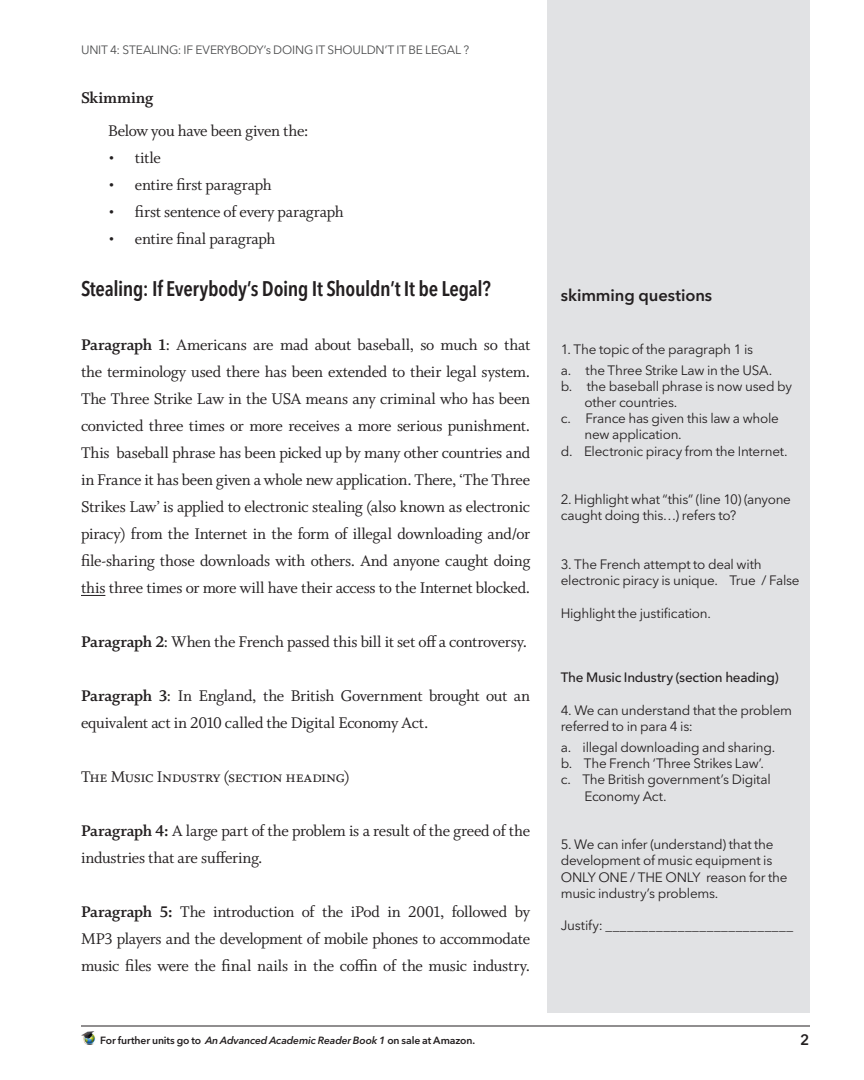
<style>
.page{position:relative;width:864px;height:1080px;background:#fff}
.page>*{position:absolute;margin:0;border:0;box-sizing:border-box;transform-origin:0 0}
.t1{font:600 condensed 21px "Avenir Next LT Pro";letter-spacing:-.015em;color:#231f20}
.t2{font:17.25px/27px "Whitman Roman LF";letter-spacing:-.015em;color:#231f20;text-align:justify}
.t3{font:17.25px "Whitman Small Caps LF";letter-spacing:-.015em;color:#231f20}
.t4{font:17.25px "Whitman Bold LF";letter-spacing:-.01em;color:#231f20}
.t5{font:600 16.5px "Avenir Next LT Pro";letter-spacing:-.005em;color:#231f20}
.t6{font:600 15px "Avenir Next LT Pro";color:#231f20}
.t7{font:13.5px/16.2px "Avenir Next LT Pro";letter-spacing:-.02em;color:#231f20}
.t8{font:500 13.5px "Avenir Next LT Pro";letter-spacing:-.02em;color:#231f20}
.t9{font:12px "Avenir Next LT Pro";letter-spacing:-.015em;color:#4b4c4d}
.t10{font:600 10.35px "Avenir Next LT Pro";letter-spacing:-.01em;color:#231f20}
.s1{font-family:"Whitman Bold LF"}
.s2{font-style:italic}
</style>
<div class="page">
<hr style="left:81px;top:1026px;width:729px;height:1px;background:#231f20">
<img style="left:81px;top:1032px;width:15px;height:13px">
<svg style="left:81px;top:595px;width:24px;height:1px"></svg>
<div style="left:547px;top:0;width:263px;height:1013px;background:#e1e2e4"></div>
<p class="t9" style="left:81px;top:43px;width:390px">UNIT 4: STEALING: IF EVERYBODY’s DOING IT SHOULDN’T IT BE LEGAL ?</p>
<p class="t4" style="left:81px;top:88px;width:74px">Skimming</p>
<p class="t2" style="left:108px;top:118px;width:202px">Below you have been given the:</p>
<p class="t2" style="left:108px;top:145px;width:54px">• title</p>
<p class="t2" style="left:108px;top:172px;width:165px">• entire first paragraph</p>
<p class="t2" style="left:108px;top:199px;width:237px">• first sentence of every paragraph</p>
<p class="t2" style="left:108px;top:226px;width:169px">• entire final paragraph</p>
<p class="t1" style="left:81px;top:276px;width:411px">Stealing: If Everybody’s Doing It Shouldn’t It be Legal?</p>
<p class="t2" style="left:81px;top:332px;width:451px"><span class="s1">Paragraph 1</span>: Americans are mad about baseball, so much so that the terminology used there has been extended to their legal system.<br>The Three Strike Law in the USA means any criminal who has been convicted three times or more receives a more serious punishment.<br>This baseball phrase has been picked up by many other countries and in France it has been given a whole new application. There, ‘The Three Strikes Law’ is applied to electronic stealing (also known as electronic piracy) from the Internet in the form of illegal downloading and/or file-sharing those downloads with others. And anyone caught doing this three times or more will have their access to the Internet blocked.</p>
<p class="t2" style="left:81px;top:629px;width:448px"><span class="s1">Paragraph 2</span>: When the French passed this bill it set off a controversy.</p>
<p class="t2" style="left:81px;top:683px;width:451px"><span class="s1">Paragraph 3</span>: In England, the British Government brought out an equivalent act in 2010 called the Digital Economy Act.</p>
<p class="t3" style="left:81px;top:767px;width:270px">The Music Industry (section heading)</p>
<p class="t2" style="left:81px;top:818px;width:451px"><span class="s1">Paragraph 4:</span> A large part of the problem is a result of the greed of the industries that are suffering.</p>
<p class="t2" style="left:81px;top:899px;width:451px"><span class="s1">Paragraph 5:</span> The introduction of the iPod in 2001, followed by MP3 players and the development of mobile phones to accommodate music files were the final nails in the coffin of the music industry.</p>
<p class="t5" style="left:561px;top:286px;width:153px">skimming questions</p>
<p class="t7" style="left:561px;top:341px;width:194px">1. The topic of the paragraph 1 is</p>
<p class="t7" style="left:561px;top:362px;width:213px">a. the Three Strike Law in the USA.</p>
<p class="t7" style="left:585px;top:378px;width:209px;text-indent:-24px">b. the baseball phrase is now used by other countries.</p>
<p class="t7" style="left:585px;top:410px;width:196px;text-indent:-24px">c. France has given this law a whole new application.</p>
<p class="t7" style="left:561px;top:443px;width:228px">d. Electronic piracy from the Internet.</p>
<p class="t7" style="left:561px;top:491px;width:232px">2. Highlight what “this” (line 10) (anyone caught doing this…) refers to?</p>
<p class="t7" style="left:561px;top:556px;width:202px">3. The French attempt to deal with</p>
<p class="t7" style="left:561px;top:572px;width:240px">electronic piracy is unique. True / False</p>
<p class="t7" style="left:561px;top:605px;width:152px">Highlight the justification.</p>
<p class="t8" style="left:561px;top:670px;width:219px">The Music Industry (section heading)</p>
<p class="t7" style="left:561px;top:702px;width:233px">4. We can understand that the problem referred to in para 4 is:</p>
<p class="t7" style="left:561px;top:739px;width:216px">a. illegal downloading and sharing.</p>
<p class="t7" style="left:561px;top:755px;width:205px">b. The French ‘Three Strikes Law’.</p>
<p class="t7" style="left:585px;top:772px;width:188px;text-indent:-24px">c. The British government’s Digital<br>Economy Act.</p>
<p class="t7" style="left:561px;top:836px;width:228px">5. We can infer (understand) that the development of music equipment is<br>ONLY ONE / THE ONLY reason for the music industry’s problems.</p>
<p class="t7" style="left:561px;top:917px;width:234px">Justify: __________________________</p>
<p class="t10" style="left:100px;top:1034px;width:377px">For further units go to <span class="s2">An Advanced Academic Reader Book 1</span> on sale at Amazon.</p>
<p class="t6" style="left:800px;top:1030px;width:11px">2</p>
</div>
